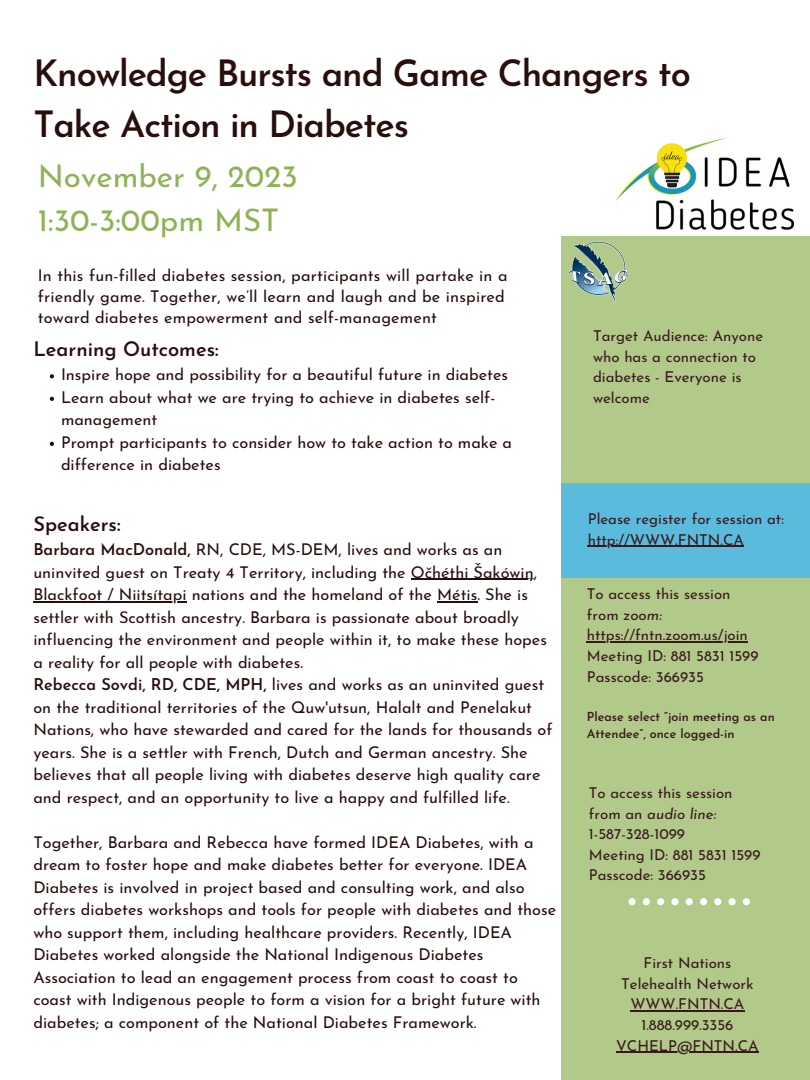
<style>
.page{position:relative;width:810px;height:1080px;background:#fff}
.page>*{position:absolute;margin:0;border:0;box-sizing:border-box;transform-origin:0 0}
.t1{font:600 36.19px/50.6px "Josefin Sans";letter-spacing:-.03em;color:#280e0d}
.t2{font:31.25px "Josefin Sans";color:#8eb355}
.t3{font:600 20px "Josefin Sans";color:#280e0d}
.t4{font:16.25px/22.5px "Josefin Sans";color:#280e0d}
.t5{font:15px/20.6px "Josefin Sans";color:#3b181d}
.t6{font:italic 15px "Josefin Sans";color:#3b181d}
.t7{font:600 12.5px/17.4px "Josefin Sans";color:#3b181d}
.s1{font-weight:600}
.s2{font-style:normal}
</style>
<div class="page">
<div style="left:561px;top:236px;width:249px;height:844px;background:#b1ca8a"></div>
<img style="left:568px;top:242px;width:61px;height:61px">
<div style="left:561px;top:484px;width:249px;height:94px;background:#5abbdd"></div>
<svg style="left:629px;top:898px;width:121px;height:7px"></svg>
<img style="left:615px;top:137px;width:180px;height:93px">
<svg style="left:50px;top:374px;width:4px;height:4px"></svg>
<svg style="left:50px;top:397px;width:4px;height:4px"></svg>
<svg style="left:50px;top:442px;width:4px;height:4px"></svg>
<hr style="left:411px;top:579px;width:123px;height:1px;background:#280e0d">
<hr style="left:33px;top:601px;width:154px;height:2px;background:#280e0d">
<hr style="left:437px;top:601px;width:40px;height:2px;background:#280e0d">
<hr style="left:588px;top:546px;width:156px;height:1px;background:#3b181d">
<hr style="left:587px;top:641px;width:161px;height:2px;background:#3b181d">
<hr style="left:630px;top:1010px;width:114px;height:2px;background:#3b181d">
<hr style="left:616px;top:1052px;width:143px;height:1px;background:#3b181d">
<p class="t1" style="left:33px;top:52px;width:659px">Knowledge Bursts and Game Changers to<br>Take Action in Diabetes</p>
<p class="t2" style="left:38px;top:164px;width:262px">November 9, 2023</p>
<p class="t2" style="left:38px;top:208px;width:243px">1:30-3:00pm MST</p>
<p class="t4" style="left:38px;top:266px;width:471px;line-height:21.1px">In this fun-filled diabetes session, participants will partake in a friendly game. Together, we’ll learn and laugh and be inspired toward diabetes empowerment and self-management</p>
<p class="t3" style="left:33px;top:341px;width:187px">Learning Outcomes:</p>
<p class="t4" style="left:61px;top:365px;width:449px">Inspire hope and possibility for a beautiful future in diabetes</p>
<p class="t4" style="left:61px;top:388px;width:436px">Learn about what we are trying to achieve in diabetes self&shy;management</p>
<p class="t4" style="left:61px;top:433px;width:453px">Prompt participants to consider how to take action to make a difference in diabetes</p>
<p class="t3" style="left:33px;top:516px;width:89px">Speakers:</p>
<p class="t4" style="left:33px;top:540px;width:515px"><span class="s1">Barbara MacDonald,</span> RN, CDE, MS-DEM, lives and works as an uninvited guest on Treaty 4 Territory, including the Očhéthi Šakówiŋ, Blackfoot / Niitsítapi nations and the homeland of the Métis. She is settler with Scottish ancestry. Barbara is passionate about broadly influencing the environment and people within it, to make these hopes a reality for all people with diabetes.</p>
<p class="t4" style="left:33px;top:675px;width:521px"><span class="s1">Rebecca Sovdi, RD, CDE, MPH,</span> lives and works as an uninvited guest on the traditional territories of the Quw'utsun, Halalt and Penelakut Nations, who have stewarded and cared for the lands for thousands of years. She is a settler with French, Dutch and German ancestry. She believes that all people living with diabetes deserve high quality care and respect, and an opportunity to live a happy and fulfilled life.</p>
<p class="t4" style="left:33px;top:832px;width:524px">Together, Barbara and Rebecca have formed IDEA Diabetes, with a dream to foster hope and make diabetes better for everyone. IDEA Diabetes is involved in project based and consulting work, and also offers diabetes workshops and tools for people with diabetes and those who support them, including healthcare providers. Recently, IDEA Diabetes worked alongside the National Indigenous Diabetes Association to lead an engagement process from coast to coast to coast with Indigenous people to form a vision for a bright future with diabetes; a component of the National Diabetes Framework.</p>
<p class="t5" style="left:593px;top:327px;width:172px">Target Audience: Anyone who has a connection to diabetes - Everyone is welcome</p>
<p class="t5" style="left:588px;top:510px;width:198px">Please register for session at:</p>
<p class="t5" style="left:588px;top:531px;width:158px">http://WWW.FNTN.CA</p>
<p class="t5" style="left:587px;top:585px;width:145px">To access this session</p>
<p class="t6" style="left:587px;top:609px;width:77px"><span class="s2">from</span> zoom:</p>
<p class="t5" style="left:587px;top:626px;width:173px">https://fntn.zoom.us/join<br>Meeting ID: 881 5831 1599</p>
<p class="t5" style="left:587px;top:668px;width:119px">Passcode: 366935</p>
<p class="t7" style="left:587px;top:709px;width:189px">Please select “join meeting as an<br>Attendee”, once logged-in</p>
<p class="t5" style="left:589px;top:784px;width:145px">To access this session</p>
<p class="t6" style="left:589px;top:807px;width:129px"><span class="s2">from an</span> audio line:</p>
<p class="t5" style="left:589px;top:825px;width:98px">1-587-328-1099</p>
<p class="t5" style="left:589px;top:846px;width:173px">Meeting ID: 881 5831 1599</p>
<p class="t5" style="left:589px;top:866px;width:119px">Passcode: 366935</p>
<p class="t5" style="left:644px;top:954px;width:89px">First Nations</p>
<p class="t5" style="left:621px;top:975px;width:134px">Telehealth Network</p>
<p class="t5" style="left:630px;top:995px;width:116px">WWW.FNTN.CA</p>
<p class="t5" style="left:641px;top:1016px;width:94px">1.888.999.3356</p>
<p class="t5" style="left:616px;top:1037px;width:144px">VCHELP@FNTN.CA</p>
</div>
